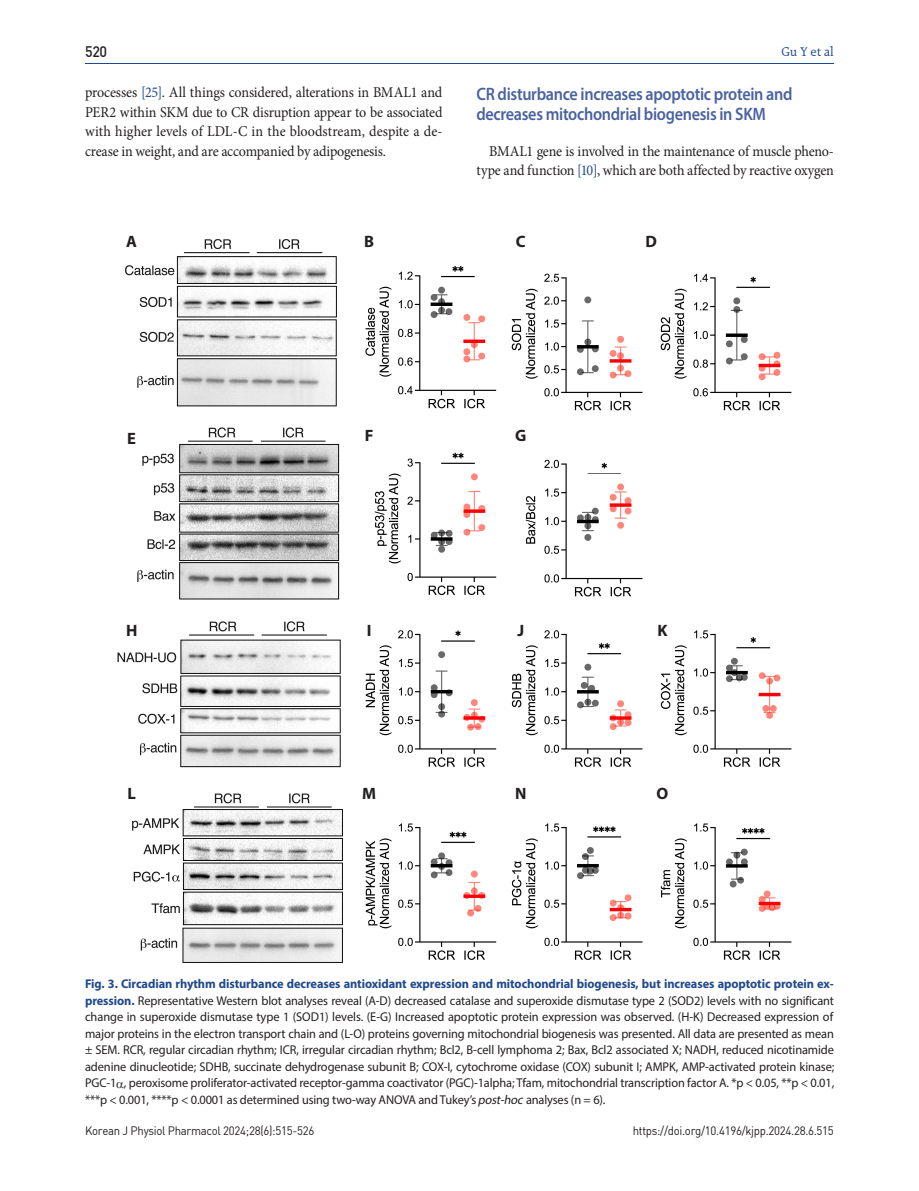
<style>
.page{position:relative;width:919px;height:1191px;background:#fff}
.page>*{position:absolute;margin:0;border:0;box-sizing:border-box;transform-origin:0 0}
.t1{font:600 18px/19.5px "Myriad Pro";letter-spacing:-.02em;color:#4a629f;scale:.9 1}
.t2{font:700 16.5px "Myriad Pro";color:#231f20}
.t3{font:15px/19.5px "Minion Pro";letter-spacing:-.015em;color:#231f20;text-align:justify;scale:.94 1}
.t4{font:15px "Dinmed";color:#231f20;scale:.95 1}
.t5{font:13.5px "Raleigh BT";color:#204a8e}
.t6{font:12.75px/16.5px "Myriad Pro";letter-spacing:-.01em;color:#231f20;text-align:justify}
.t7{font:12px "Dinreg";letter-spacing:-.025em;color:#231f20;scale:.95 1}
.s1{color:#204a8e}
.s2{font-weight:700;color:#204a8e}
.s3{font-style:italic}
</style>
<div class="page">
<hr style="left:85px;top:64px;width:748px;height:1px;background:#204a8e">
<img style="left:117px;top:239px;width:675px;height:724px">
<div style="left:121px;top:230px;width:22px;height:23px;background:#fff"></div>
<div style="left:640px;top:230px;width:22px;height:23px;background:#fff"></div>
<div style="left:651px;top:618px;width:22px;height:23px;background:#fff"></div>
<div style="left:651px;top:782px;width:22px;height:23px;background:#fff"></div>
<div style="left:121px;top:427px;width:22px;height:23px;background:#fff"></div>
<div style="left:504px;top:618px;width:33px;height:23px;background:#fff"></div>
<div style="left:504px;top:782px;width:33px;height:23px;background:#fff"></div>
<div style="left:504px;top:424px;width:33px;height:23px;background:#fff"></div>
<div style="left:504px;top:230px;width:33px;height:23px;background:#fff"></div>
<div style="left:121px;top:618px;width:22px;height:23px;background:#fff"></div>
<div style="left:121px;top:782px;width:22px;height:23px;background:#fff"></div>
<div style="left:356px;top:618px;width:26px;height:23px;background:#fff"></div>
<div style="left:356px;top:782px;width:26px;height:23px;background:#fff"></div>
<div style="left:356px;top:424px;width:26px;height:23px;background:#fff"></div>
<div style="left:356px;top:230px;width:26px;height:23px;background:#fff"></div>
<p class="t4" style="left:85px;top:42px;width:25px">520</p>
<p class="t5" style="left:781px;top:43px;width:54px">Gu Y et al</p>
<p class="t3" style="left:85px;top:83px;width:381px">processes <span class="s1">[25]</span>. All things considered, alterations in BMAL1 and PER2 within SKM due to CR disruption appear to be associated with higher levels of LDL-C in the bloodstream, despite a de&shy;crease in weight, and are accompanied by adipogenesis.</p>
<h1 class="t1" style="left:476px;top:84px;width:352px">CR disturbance increases apoptotic protein and decreases mitochondrial biogenesis in SKM</h1>
<p class="t3" style="left:476px;top:141px;width:381px;text-align:right">BMAL1 gene is involved in the maintenance of muscle pheno&shy;type and function <span class="s1">[10]</span>, which are both affected by reactive oxygen</p>
<p class="t2" style="left:516px;top:230px;width:11px">C</p>
<p class="t2" style="left:126px;top:230px;width:12px">A</p>
<p class="t2" style="left:645px;top:230px;width:13px">D</p>
<p class="t2" style="left:364px;top:230px;width:11px">B</p>
<p class="t2" style="left:127px;top:428px;width:10px">E</p>
<p class="t2" style="left:365px;top:425px;width:10px">F</p>
<p class="t2" style="left:515px;top:425px;width:13px">G</p>
<p class="t2" style="left:126px;top:619px;width:13px">H</p>
<p class="t2" style="left:367px;top:619px;width:6px">I</p>
<p class="t2" style="left:517px;top:619px;width:8px">J</p>
<p class="t2" style="left:657px;top:619px;width:12px">K</p>
<p class="t2" style="left:127px;top:782px;width:10px">L</p>
<p class="t2" style="left:362px;top:782px;width:15px">M</p>
<p class="t2" style="left:515px;top:782px;width:13px">N</p>
<p class="t2" style="left:656px;top:782px;width:13px">O</p>
<p class="t6" style="left:85px;top:975px;width:750px"><span class="s2">Fig. 3. Circadian rhythm disturbance decreases antioxidant expression and mitochondrial biogenesis, but increases apoptotic protein ex&shy;pression.</span> Representative Western blot analyses reveal (A-D) decreased catalase and superoxide dismutase type 2 (SOD2) levels with no significant change in superoxide dismutase type 1 (SOD1) levels. (E-G) Increased apoptotic protein expression was observed. (H-K) Decreased expression of major proteins in the electron transport chain and (L-O) proteins governing mitochondrial biogenesis was presented. All data are presented as mean ± SEM. RCR, regular circadian rhythm; ICR, irregular circadian rhythm; Bcl2, B-cell lymphoma 2; Bax, Bcl2 associated X; NADH, reduced nicotinamide adenine dinucleotide; SDHB, succinate dehydrogenase subunit B; COX-I, cytochrome oxidase (COX) subunit I; AMPK, AMP-activated protein kinase; PGC-1 , peroxisome proliferator-activated receptor-gamma coactivator (PGC)-1alpha; Tfam, mitochondrial transcription factor A. *p &lt; 0.05, **p &lt; 0.01, ***p &lt; 0.001, ****p &lt; 0.0001 as determined using two-way ANOVA and Tukey’s <span class="s3">post-hoc</span> analyses (n = 6).</p>
<p class="t7" style="left:85px;top:1123px;width:243px">Korean J Physiol Pharmacol 2024;28(6):515-526</p>
<p class="t7" style="left:632px;top:1123px;width:213px">https://doi.org/10.4196/kjpp.2024.28.6.515</p>
</div>
